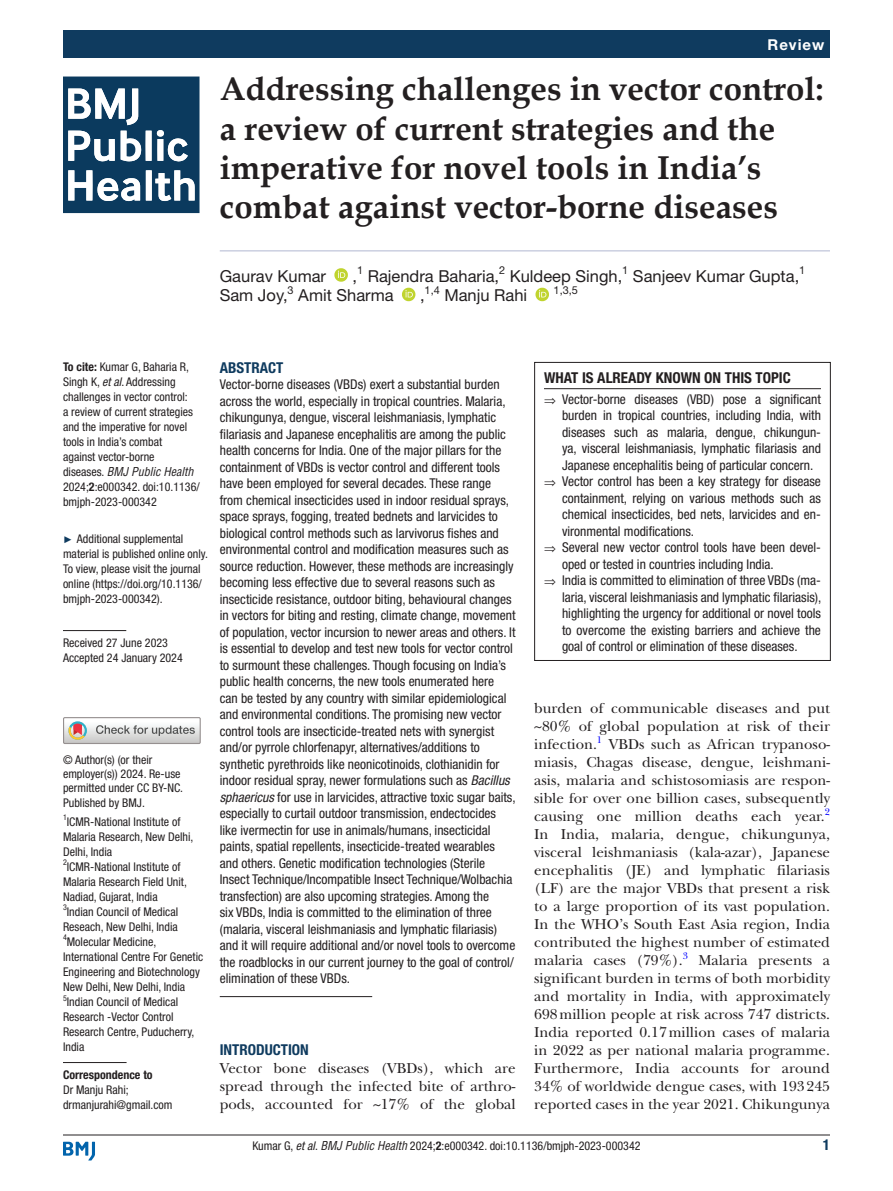
<style>
.page{position:relative;width:893px;height:1191px;background:#fff}
.page>*{position:absolute;margin:0;border:0;box-sizing:border-box;transform-origin:0 0}
.t1{font:700 33px/39px "Book Antiqua";color:#231f20}
.t2{font:16.5px "Helvetica Neue LT Std";color:#231f20}
.t3{font:15px/18px "New Baskerville";color:#231f20;text-align:justify}
.t4{font:700 condensed 15px "Helvetica Neue LT Std";color:#231f20}
.t5{font:700 condensed 15px "Helvetica Neue LT Std";color:#0f3b5f}
.t6{font:700 15px "Helvetica Neue LT Std";letter-spacing:.065em;color:#fff}
.t7{font:condensed 13.5px/16.5px "Helvetica Neue LT Std";color:#231f20}
.t8{font:condensed 12px/15px "Helvetica Neue LT Std";color:#231f20}
.t9{font:italic condensed 12px "Helvetica LT Std";color:#231f20}
.t10{font:700 condensed 12px "Helvetica Neue LT Std";color:#231f20}
.t11{font:10.95px "Helvetica Neue LT Std";color:#231f20}
.t12{font:9.9px "New Baskerville";color:#00f}
.s1{font-weight:700}
.s2{font-style:italic}
.s3{font-family:"Helvetica Neue LT Std";font-style:normal}
.s4{font-family:"Arial";font-stretch:normal;font-size:9.75px;color:#0f3b5f}
.s5{font-family:"Helvetica LT Std";font-style:italic}
</style>
<div class="page">
<hr style="left:63px;top:1134px;width:767px;height:1px;background:#231f20">
<svg style="left:63px;top:1141px;width:32px;height:19px"></svg>
<div style="left:63px;top:717px;width:138px;height:27px;border:1px solid #969090"></div>
<svg style="left:64px;top:717px;width:136px;height:26px"></svg>
<hr style="left:220px;top:250px;width:610px;height:1px;background:#b1b7d1">
<svg style="left:334px;top:268px;width:14px;height:14px"></svg>
<svg style="left:402px;top:288px;width:13px;height:13px"></svg>
<svg style="left:535px;top:288px;width:14px;height:13px"></svg>
<div style="left:63px;top:31px;width:767px;height:27px;background:#0f3b5f"></div>
<hr style="left:63px;top:630px;width:63px;height:1px;background:#231f20">
<hr style="left:63px;top:1062px;width:64px;height:1px;background:#231f20">
<svg style="left:63px;top:76px;width:137px;height:137px"></svg>
<hr style="left:220px;top:996px;width:152px;height:1px;background:#231f20">
<hr style="left:544px;top:388px;width:277px;height:1px;background:#231f20">
<div style="left:534px;top:362px;width:297px;height:299px;border:1px solid #231f20"></div>
<p class="t6" style="left:768px;top:35px;width:58px">Review</p>
<h1 class="t1" style="left:220px;top:70px;width:605px">Addressing challenges in vector control: a review of current strategies and the imperative for novel tools in India’s combat against vector-borne diseases</h1>
<p class="t11" style="left:357px;top:264px;width:8px">1</p>
<p class="t2" style="left:368px;top:266px;width:133px">Rajendra Baharia,</p>
<p class="t11" style="left:499px;top:264px;width:8px">2</p>
<p class="t2" style="left:510px;top:266px;width:114px">Kuldeep Singh,</p>
<p class="t11" style="left:622px;top:264px;width:8px">1</p>
<p class="t2" style="left:633px;top:266px;width:168px">Sanjeev Kumar Gupta,</p>
<p class="t11" style="left:799px;top:264px;width:8px">1</p>
<p class="t2" style="left:220px;top:266px;width:108px">Gaurav Kumar</p>
<p class="t2" style="left:352px;top:266px;width:6px">,</p>
<p class="t2" style="left:220px;top:285px;width:69px">Sam Joy,</p>
<p class="t11" style="left:288px;top:283px;width:8px">3</p>
<p class="t2" style="left:298px;top:285px;width:97px">Amit Sharma</p>
<p class="t11" style="left:425px;top:283px;width:17px">1,4</p>
<p class="t2" style="left:444px;top:285px;width:84px">Manju Rahi</p>
<p class="t11" style="left:554px;top:283px;width:26px">1,3,5</p>
<p class="t2" style="left:420px;top:285px;width:6px">,</p>
<p class="t8" style="left:63px;top:359px;width:131px"><span class="s1">To cite:</span> Kumar G, Baharia R,<br>Singh K, <span class="s2">et al</span>. Addressing challenges in vector control: a review of current strategies and the imperative for novel tools in India’s combat against vector-borne</p>
<p class="t9" style="left:63px;top:464px;width:132px"><span class="s3">diseases.</span> BMJ Public Health</p>
<p class="t8" style="left:63px;top:479px;width:138px">2024;<span class="s1">2</span>:e000342. doi:10.1136/ bmjph-2023-000342</p>
<p class="t8" style="left:63px;top:531px;width:147px"><span class="s4">►</span> Additional supplemental material is published online only.<br>To view, please visit the journal online (https://doi.org/10.1136/ bmjph-2023-000342).</p>
<p class="t8" style="left:63px;top:635px;width:121px">Received 27 June 2023<br>Accepted 24 January 2024</p>
<p class="t8" style="left:63px;top:752px;width:122px;line-height:14.4px">© Author(s) (or their employer(s)) 2024. Re-use permitted under CC BY-NC.<br>Published by BMJ.</p>
<p class="t8" style="left:63px;top:814px;width:142px"><sup>1</sup>ICMR-National Institute of<br>Malaria Research, New Delhi,<br>Delhi, India<br><sup>2</sup>ICMR-National Institute of<br>Malaria Research Field Unit,<br>Nadiad, Gujarat, India<br><sup>3</sup>Indian Council of Medical<br>Reseach, New Delhi, India<br><sup>4</sup>Molecular Medicine,<br>International Centre For Genetic<br>Engineering and Biotechnology<br>New Delhi, New Delhi, India<br><sup>5</sup>Indian Council of Medical<br>Research -Vector Control<br>Research Centre, Puducherry,<br>India</p>
<p class="t10" style="left:63px;top:1067px;width:91px">Correspondence to</p>
<p class="t8" style="left:63px;top:1082px;width:111px">Dr Manju Rahi; drmanjurahi@gmail.com</p>
<p class="t5" style="left:220px;top:358px;width:65px">ABSTRACT</p>
<p class="t7" style="left:220px;top:376px;width:297px">Vector-borne diseases (VBDs) exert a substantial burden across the world, especially in tropical countries. Malaria, chikungunya, dengue, visceral leishmaniasis, lymphatic filariasis and Japanese encephalitis are among the public health concerns for India. One of the major pillars for the containment of VBDs is vector control and different tools have been employed for several decades. These range from chemical insecticides used in indoor residual sprays, space sprays, fogging, treated bednets and larvicides to biological control methods such as larvivorus fishes and environmental control and modification measures such as source reduction. However, these methods are increasingly becoming less effective due to several reasons such as insecticide resistance, outdoor biting, behavioural changes in vectors for biting and resting, climate change, movement of population, vector incursion to newer areas and others. It is essential to develop and test new tools for vector control to surmount these challenges. Though focusing on India’s public health concerns, the new tools enumerated here<br>can be tested by any country with similar epidemiological and environmental conditions. The promising new vector control tools are insecticide-treated nets with synergist and/or pyrrole chlorfenapyr, alternatives/additions to synthetic pyrethroids like neonicotinoids, clothianidin for indoor residual spray, newer formulations such as <span class="s2">Bacillus sphaericus</span> for use in larvicides, attractive toxic sugar baits, especially to curtail outdoor transmission, endectocides like ivermectin for use in animals/humans, insecticidal paints, spatial repellents, insecticide-treated wearables and others. Genetic modification technologies (Sterile Insect Technique/Incompatible Insect Technique/Wolbachia transfection) are also upcoming strategies. Among the<br>six VBDs, India is committed to the elimination of three (malaria, visceral leishmaniasis and lymphatic filariasis) and it will require additional and/or novel tools to overcome the roadblocks in our current journey to the goal of control/ elimination of these VBDs.</p>
<p class="t5" style="left:220px;top:1041px;width:91px">INTRODUCTION</p>
<p class="t3" style="left:220px;top:1059px;width:297px">Vector bone diseases (VBDs), which are spread through the infected bite of arthro&shy;pods, accounted for ~17% of the global</p>
<p class="t4" style="left:544px;top:368px;width:248px">WHAT IS ALREADY KNOWN ON THIS TOPIC</p>
<p class="t7" style="left:544px;top:390px;width:278px">⇒ Vector-borne diseases (VBD) pose a significant</p>
<p class="t7" style="left:562px;top:407px;width:260px">burden in tropical countries, including India, with</p>
<p class="t7" style="left:562px;top:423px;width:260px">diseases such as malaria, dengue, chikungun-</p>
<p class="t7" style="left:562px;top:440px;width:260px">ya, visceral leishmaniasis, lymphatic filariasis and</p>
<p class="t7" style="left:562px;top:456px;width:253px">Japanese encephalitis being of particular concern.</p>
<p class="t7" style="left:544px;top:473px;width:278px">⇒ Vector control has been a key strategy for disease</p>
<p class="t7" style="left:562px;top:489px;width:260px">containment, relying on various methods such as</p>
<p class="t7" style="left:562px;top:506px;width:260px">chemical insecticides, bed nets, larvicides and en-</p>
<p class="t7" style="left:562px;top:522px;width:134px">vironmental modifications.</p>
<p class="t7" style="left:544px;top:539px;width:278px">⇒ Several new vector control tools have been devel-</p>
<p class="t7" style="left:562px;top:555px;width:213px">oped or tested in countries including India.</p>
<p class="t7" style="left:544px;top:572px;width:278px">⇒ India is committed to elimination of three VBDs (ma-</p>
<p class="t7" style="left:562px;top:588px;width:261px">laria, visceral leishmaniasis and lymphatic filariasis),</p>
<p class="t7" style="left:562px;top:605px;width:260px">highlighting the urgency for additional or novel tools</p>
<p class="t7" style="left:562px;top:621px;width:260px">to overcome the existing barriers and achieve the</p>
<p class="t7" style="left:562px;top:638px;width:237px">goal of control or elimination of these diseases.</p>
<p class="t3" style="left:534px;top:699px;width:297px">burden of communicable diseases and put ~80% of global population at risk of their infection.</p>
<p class="t12" style="left:597px;top:733px;width:7px">1</p>
<p class="t3" style="left:534px;top:735px;width:297px;text-indent:75px">VBDs such as African trypanoso&shy;miasis, Chagas disease, dengue, leishmani&shy;asis, malaria and schistosomiasis are respon&shy;sible for over one billion cases, subsequently causing one million deaths each year.</p>
<p class="t12" style="left:825px;top:805px;width:7px">2</p>
<p class="t3" style="left:534px;top:825px;width:297px">In India, malaria, dengue, chikungunya, visceral leishmaniasis (kala-azar), Japanese encephalitis (JE) and lymphatic filariasis (LF) are the major VBDs that present a risk to a large proportion of its vast population.<br>In the WHO’s South East Asia region, India contributed the highest number of estimated malaria cases (79%).<sup>3</sup></p>
<p class="t3" style="left:534px;top:951px;width:297px;text-indent:164px">Malaria presents a significant burden in terms of both morbidity and mortality in India, with approximately 698million people at risk across 747 districts.<br>India reported 0.17million cases of malaria in 2022 as per national malaria programme.<br>Furthermore, India accounts for around 34% of worldwide dengue cases, with 193245 reported cases in the year 2021. Chikungunya</p>
<p class="t8" style="left:252px;top:1137px;width:390px">Kumar G, <span class="s2">et al</span>. <span class="s5">BMJ Public Health</span> 2024;<span class="s1">2</span>:e000342. doi:10.1136/bmjph-2023-000342</p>
<p class="t5" style="left:823px;top:1135px;width:9px">1</p>
</div>
